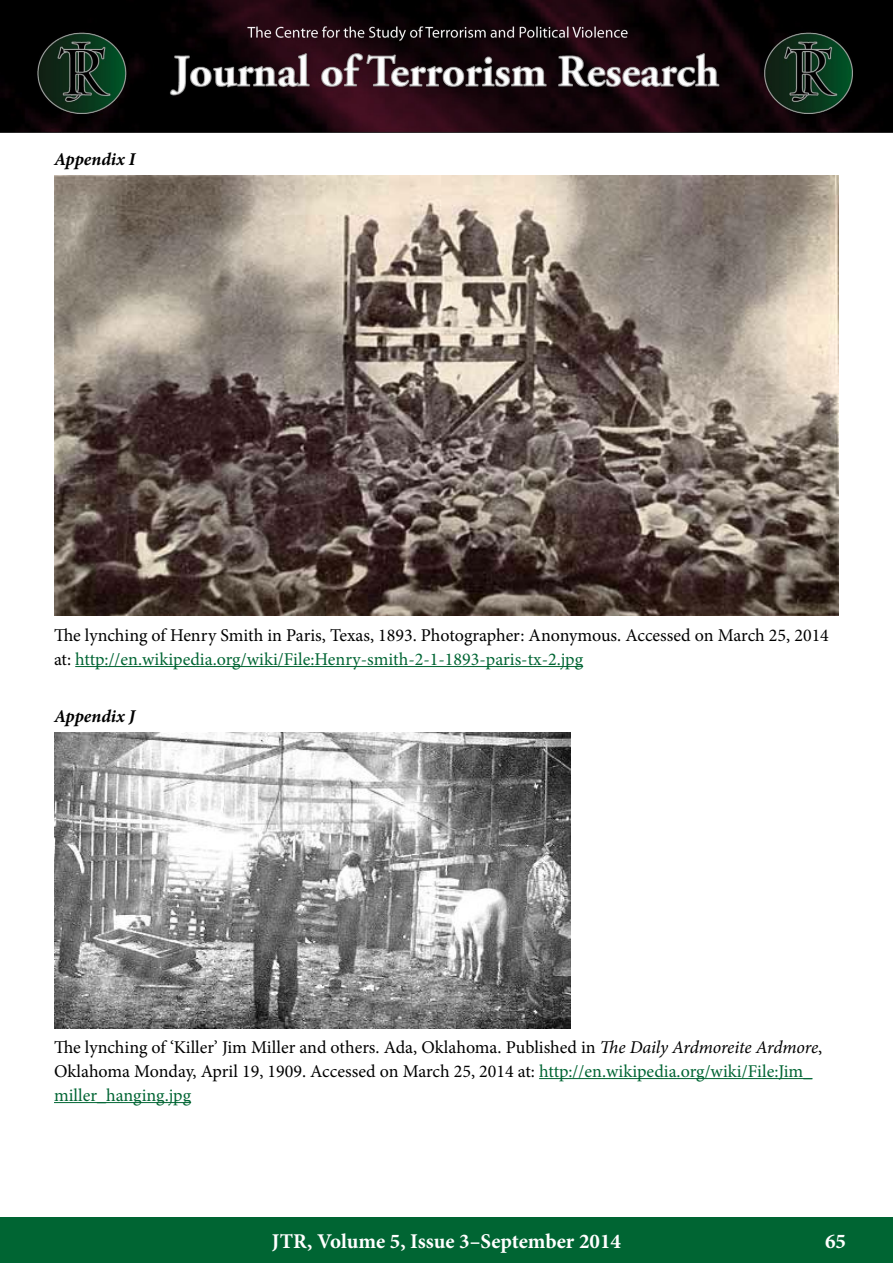
<style>
.page{position:relative;width:893px;height:1263px;background:#fff}
.page>*{position:absolute;margin:0;border:0;box-sizing:border-box;transform-origin:0 0}
.t1{font:700 21px "Minion Pro";color:#fff}
.t2{font:18px/24px "Minion Pro";color:#000}
.t3{font:italic 700 18px "Minion Pro";letter-spacing:-.005em;color:#000}
.s1{color:#006533}
.s2{font-style:italic}
</style>
<div class="page">
<div style="left:0;top:1217px;width:893px;height:46px;background:#006533"></div>
<img style="left:0;top:0;width:893px;height:133px">
<hr style="left:75px;top:666px;width:508px;height:1px;background:#006533">
<hr style="left:539px;top:1078px;width:273px;height:1px;background:#006533">
<hr style="left:54px;top:1102px;width:137px;height:1px;background:#006533">
<img style="left:54px;top:175px;width:785px;height:441px">
<img style="left:54px;top:733px;width:516px;height:296px">
<p class="t3" style="left:54px;top:146px;width:83px">Appendix I</p>
<p class="t2" style="left:54px;top:623px;width:776px">The lynching of Henry Smith in Paris, Texas, 1893. Photographer: Anonymous. Accessed on March 25, 2014 at: <span class="s1">http://en.wikipedia.org/wiki/File:Henry-smith-2-1-1893-paris-tx-2.jpg</span></p>
<p class="t3" style="left:54px;top:704px;width:83px">Appendix J</p>
<p class="t2" style="left:54px;top:1035px;width:770px">The lynching of ‘Killer’ Jim Miller and others. Ada, Oklahoma. Published in <span class="s2">The Daily Ardmoreite Ardmore</span>,<br>Oklahoma Monday, April 19, 1909. Accessed on March 25, 2014 at: <span class="s1">http://en.wikipedia.org/wiki/File:Jim_ miller_hanging.jpg</span></p>
<p class="t1" style="left:272px;top:1226px;width:350px">JTR, Volume 5, Issue 3–September 2014</p>
<p class="t1" style="left:825px;top:1226px;width:22px">65</p>
</div>
